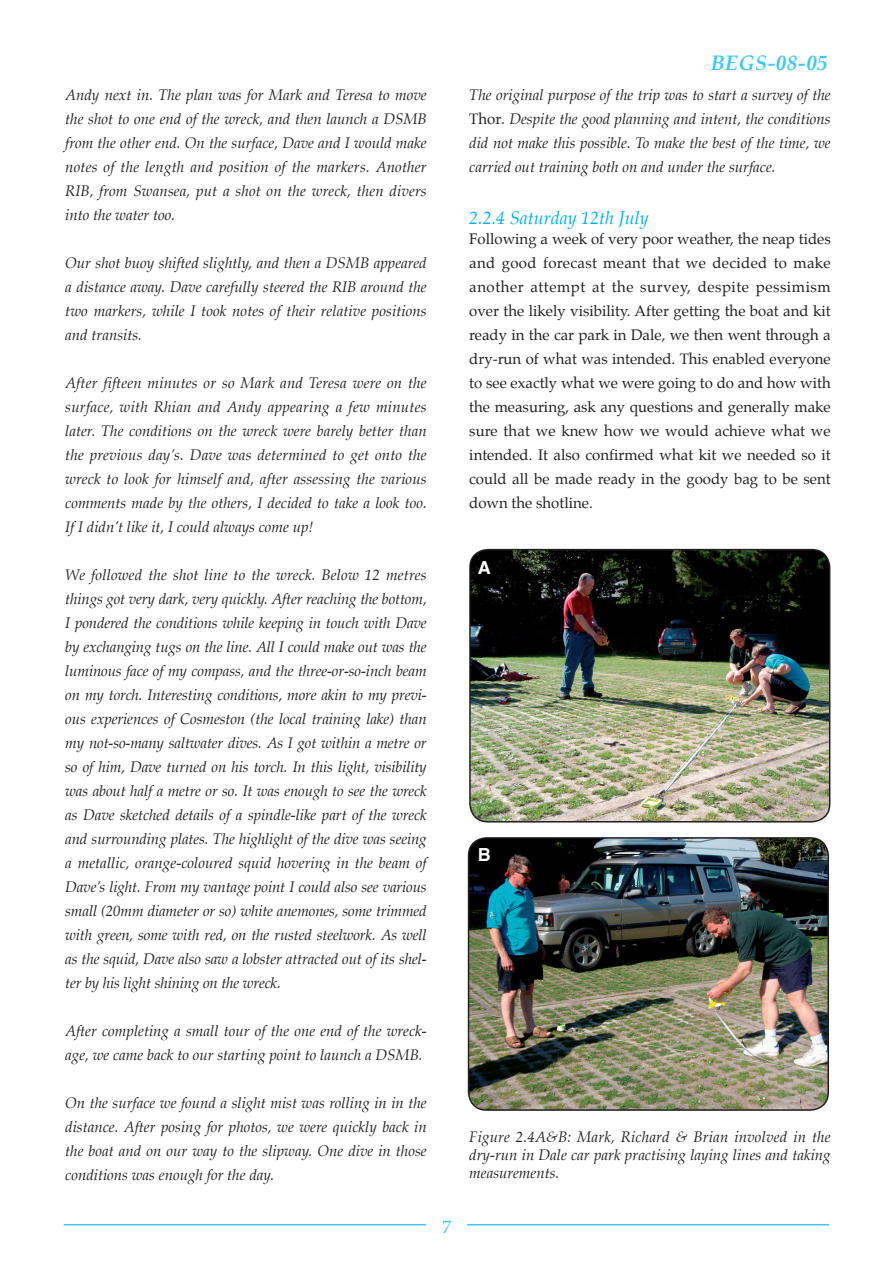
<style>
.page{position:relative;width:893px;height:1263px;background:#fff}
.page>*{position:absolute;margin:0;border:0;box-sizing:border-box;transform-origin:0 0}
.t1{font:italic 700 21px "Palatino";letter-spacing:.02em;color:#40c7f4}
.t2{font:italic 18px "Palatino";color:#00aeef}
.t3{font:700 18px "Helvetica";color:#fff}
.t4{font:18px "Palatino";color:#40c7f4}
.t5{font:italic 15px/24px "Palatino";color:#231f20;text-align:justify}
.t6{font:15px/24px "Palatino";color:#231f20;text-align:justify}
.s1{font-style:normal}
</style>
<div class="page">
<hr style="left:64px;top:1224px;width:362px;height:2px;background:#40c7f4">
<hr style="left:467px;top:1224px;width:362px;height:2px;background:#40c7f4">
<img style="left:470px;top:550px;width:360px;height:272px;border-radius:18px">
<div style="left:469px;top:549px;width:361px;height:274px;border:2px solid #231f20;border-radius:18px"></div>
<img style="left:468px;top:838px;width:360px;height:272px;border-radius:18px">
<div style="left:468px;top:837px;width:361px;height:274px;border:2px solid #231f20;border-radius:18px"></div>
<p class="t5" style="left:65px;top:84px;width:363px">Andy next in. The plan was for Mark and Teresa to move the shot to one end of the wreck, and then launch a DSMB from the other end. On the surface, Dave and I would make notes of the length and position of the markers. Another RIB, from Swansea, put a shot on the wreck, then divers into the water too.</p>
<p class="t5" style="left:65px;top:252px;width:363px">Our shot buoy shifted slightly, and then a DSMB appeared a distance away. Dave carefully steered the RIB around the two markers, while I took notes of their relative positions and transits.</p>
<p class="t5" style="left:65px;top:372px;width:363px">After fifteen minutes or so Mark and Teresa were on the surface, with Rhian and Andy appearing a few minutes later. The conditions on the wreck were barely better than the previous day’s. Dave was determined to get onto the wreck to look for himself and, after assessing the various comments made by the others, I decided to take a look too.<br>If I didn’t like it, I could always come up!</p>
<p class="t5" style="left:65px;top:564px;width:363px">We followed the shot line to the wreck. Below 12 metres things got very dark, very quickly. After reaching the bottom, I pondered the conditions while keeping in touch with Dave by exchanging tugs on the line. All I could make out was the luminous face of my compass, and the three-or-so-inch beam on my torch. Interesting conditions, more akin to my previ&shy;ous experiences of Cosmeston (the local training lake) than my not-so-many saltwater dives. As I got within a metre or so of him, Dave turned on his torch. In this light, visibility was about half a metre or so. It was enough to see the wreck as Dave sketched details of a spindle-like part of the wreck and surrounding plates. The highlight of the dive was seeing a metallic, orange-coloured squid hovering in the beam of Dave’s light. From my vantage point I could also see various small (20mm diameter or so) white anemones, some trimmed with green, some with red, on the rusted steelwork. As well as the squid, Dave also saw a lobster attracted out of its shel&shy;ter by his light shining on the wreck.</p>
<p class="t5" style="left:65px;top:1020px;width:363px">After completing a small tour of the one end of the wreck&shy;age, we came back to our starting point to launch a DSMB.</p>
<p class="t5" style="left:65px;top:1092px;width:363px">On the surface we found a slight mist was rolling in in the distance. After posing for photos, we were quickly back in the boat and on our way to the slipway. One dive in those conditions was enough for the day.</p>
<p class="t4" style="left:442px;top:1219px;width:10px">7</p>
<h1 class="t1" style="left:711px;top:53px;width:118px">BEGS-08-05</h1>
<p class="t5" style="left:469px;top:84px;width:363px">The original purpose of the trip was to start a survey of the <span class="s1">Thor</span>. Despite the good planning and intent, the conditions did not make this possible. To make the best of the time, we carried out training both on and under the surface.</p>
<p class="t2" style="left:469px;top:210px;width:181px">2.2.4 Saturday 12th July</p>
<p class="t6" style="left:469px;top:228px;width:363px">Following a week of very poor weather, the neap tides and good forecast meant that we decided to make another attempt at the survey, despite pessimism over the likely visibility. After getting the boat and kit ready in the car park in Dale, we then went through a dry-run of what was intended. This enabled everyone to see exactly what we were going to do and how with the measuring, ask any questions and generally make sure that we knew how we would achieve what we intended. It also confirmed what kit we needed so it could all be made ready in the goody bag to be sent down the shotline.</p>
<p class="t3" style="left:478px;top:560px;width:14px">A</p>
<p class="t3" style="left:478px;top:847px;width:14px">B</p>
<p class="t5" style="left:469px;top:1129px;width:363px;line-height:18px">Figure 2.4A&amp;B: Mark, Richard &amp; Brian involved in the dry-run in Dale car park practising laying lines and taking measurements.</p>
</div>
